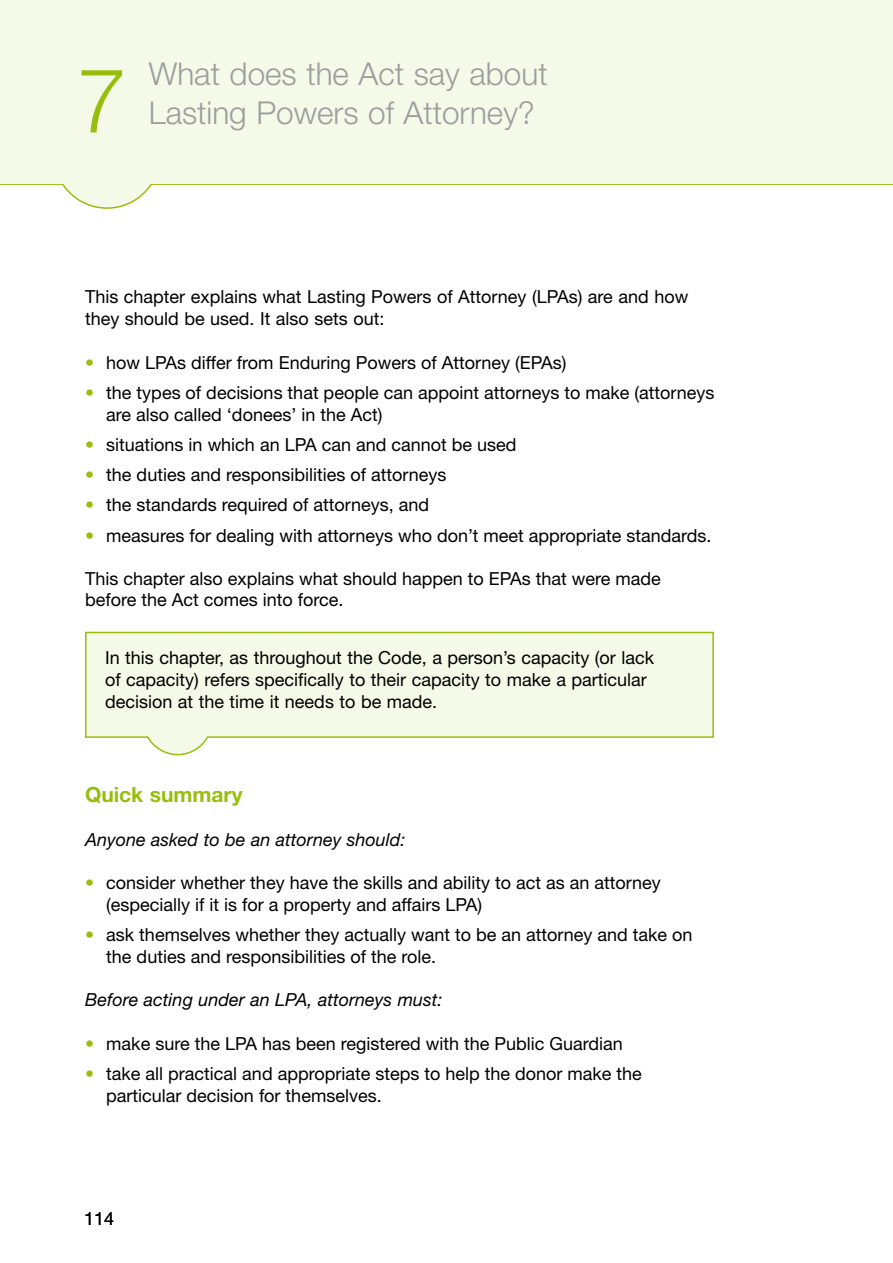
<style>
.page{position:relative;width:893px;height:1263px;background:#fff}
.page>*{position:absolute;margin:0;border:0;box-sizing:border-box;transform-origin:0 0}
.t1{font:300 90px "Helvetica Neue";color:#97be0d}
.t2{font:300 31.5px/39px "Helvetica Neue";color:#9c9d9f}
.t3{font:700 21px "Helvetica Neue";color:#97be0d}
.t4{font:18px/21.8px "Helvetica Neue";color:#000}
.t5{font:italic 18px "Helvetica Neue";color:#000}
.s1{color:#97be0d}
</style>
<div class="page">
<hr style="left:0;top:183px;width:893px;height:2px;background:#97be0d">
<div style="left:0;top:0;width:893px;height:184px;background:#f5f9e7"></div>
<div style="left:54px;top:102px;width:106px;height:106px;background:#f5f9e7;border-radius:50%"></div>
<svg style="left:85px;top:631px;width:629px;height:125px;background:#f3f8e4"></svg>
<p class="t1" style="left:77px;top:45px;width:52px">7</p>
<p class="t2" style="left:149px;top:53px;width:400px">What does the Act say about<br>Lasting Powers of Attorney?</p>
<p class="t4" style="left:85px;top:286px;width:605px">This chapter explains what Lasting Powers of Attorney (LPAs) are and how they should be used. It also sets out:</p>
<p class="t4" style="left:85px;top:351px;width:483px"><span class="s1">•</span> how LPAs differ from Enduring Powers of Attorney (EPAs)</p>
<p class="t4" style="left:106px;top:381px;width:610px;text-indent:-21px"><span class="s1">•</span> the types of decisions that people can appoint attorneys to make (attorneys are also called ‘donees’ in the Act)</p>
<p class="t4" style="left:85px;top:433px;width:433px"><span class="s1">•</span> situations in which an LPA can and cannot be used</p>
<p class="t4" style="left:85px;top:464px;width:363px"><span class="s1">•</span> the duties and responsibilities of attorneys</p>
<p class="t4" style="left:85px;top:494px;width:346px"><span class="s1">•</span> the standards required of attorneys, and</p>
<p class="t4" style="left:85px;top:524px;width:628px"><span class="s1">•</span> measures for dealing with attorneys who don’t meet appropriate standards.</p>
<p class="t4" style="left:85px;top:567px;width:577px">This chapter also explains what should happen to EPAs that were made before the Act comes into force.</p>
<p class="t4" style="left:105px;top:647px;width:551px">In this chapter, as throughout the Code, a person’s capacity (or lack of capacity) refers specifically to their capacity to make a particular decision at the time it needs to be made.</p>
<p class="t3" style="left:85px;top:782px;width:159px">Quick summary</p>
<p class="t5" style="left:85px;top:828px;width:322px">Anyone asked to be an attorney should:</p>
<p class="t4" style="left:106px;top:872px;width:556px;text-indent:-21px"><span class="s1">•</span> consider whether they have the skills and ability to act as an attorney (especially if it is for a property and affairs LPA)</p>
<p class="t4" style="left:106px;top:924px;width:588px;text-indent:-21px"><span class="s1">•</span> ask themselves whether they actually want to be an attorney and take on the duties and responsibilities of the role.</p>
<p class="t5" style="left:85px;top:989px;width:359px">Before acting under an LPA, attorneys must:</p>
<p class="t4" style="left:85px;top:1032px;width:539px"><span class="s1">•</span> make sure the LPA has been registered with the Public Guardian</p>
<p class="t4" style="left:106px;top:1062px;width:537px;text-indent:-21px"><span class="s1">•</span> take all practical and appropriate steps to help the donor make the particular decision for themselves.</p>
<p class="t4" style="left:84px;top:1207px;width:32px">114</p>
</div>
